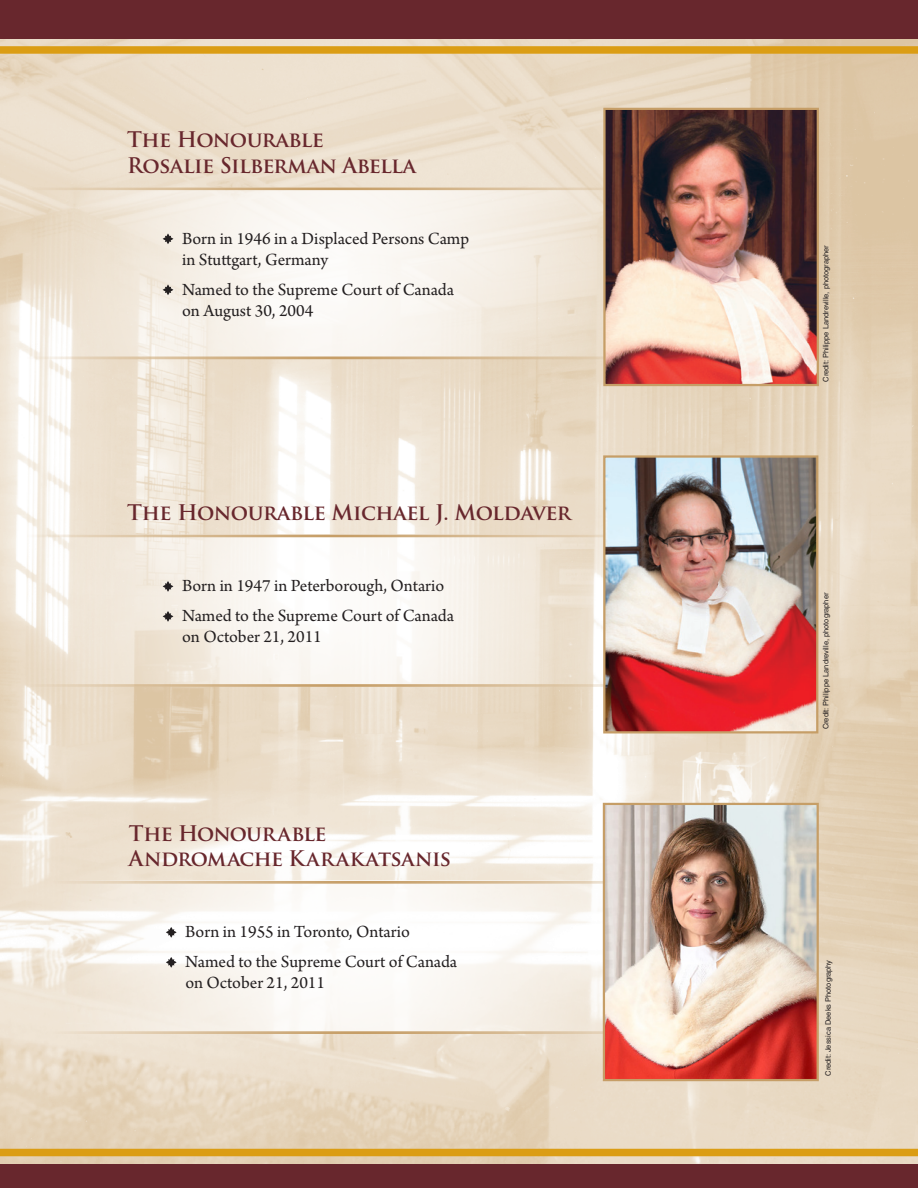
<style>
.page{position:relative;width:918px;height:1188px;background:#fff}
.page>*{position:absolute;margin:0;border:0;box-sizing:border-box;transform-origin:0 0}
.Sub_Title{font:700 21px/25.5px "Trajan Pro";letter-spacing:-.02em;color:#68272d}
.Body{font:18px/21px "Arno Pro";color:#231f20}
.Body-2{font:7.5px "Helvetica LT Std";color:#231f20}
</style>
<div class="page">
<img style="left:0;top:39px;width:918px;height:1125px">
<div style="left:0;top:0;width:918px;height:39px;background:#68272d"></div>
<div style="left:0;top:1164px;width:918px;height:24px;background:#68272d"></div>
<div style="left:0;top:46px;width:918px;height:8px;background:#db9d14"></div>
<div style="left:0;top:1149px;width:918px;height:7px;background:#db9d14"></div>
<svg style="left:53px;top:884px;width:550px;height:147px"></svg>
<hr style="left:53px;top:881px;width:615px;height:3px;background:#c69e67">
<hr style="left:53px;top:1031px;width:615px;height:3px;background:#c69e67">
<svg style="left:166px;top:927px;width:11px;height:11px"></svg>
<svg style="left:166px;top:957px;width:11px;height:11px"></svg>
<svg style="left:27px;top:537px;width:576px;height:147px"></svg>
<hr style="left:27px;top:535px;width:615px;height:2px;background:#c69e67">
<hr style="left:27px;top:684px;width:615px;height:3px;background:#c69e67">
<svg style="left:163px;top:581px;width:10px;height:11px"></svg>
<svg style="left:163px;top:611px;width:10px;height:11px"></svg>
<svg style="left:27px;top:190px;width:576px;height:167px"></svg>
<hr style="left:27px;top:187px;width:615px;height:3px;background:#c69e67">
<hr style="left:27px;top:357px;width:615px;height:2px;background:#c69e67">
<svg style="left:163px;top:233px;width:10px;height:11px"></svg>
<svg style="left:163px;top:284px;width:10px;height:11px"></svg>
<img style="left:606px;top:111px;width:210px;height:272px">
<div style="left:603px;top:108px;width:216px;height:278px;border:2px solid #c69e67"></div>
<img style="left:606px;top:458px;width:209px;height:272px">
<div style="left:603px;top:455px;width:215px;height:278px;border:2px solid #c69e67"></div>
<img style="left:606px;top:806px;width:210px;height:272px">
<div style="left:603px;top:803px;width:216px;height:278px;border:2px solid #c69e67"></div>
<p class="Sub_Title" style="left:127px;top:127px;width:290px">The Honourable<br>Rosalie Silberman Abella</p>
<p class="Body" style="left:182px;top:229px;width:289px">Born in 1946 in a Displaced Persons Camp in Stuttgart, Germany</p>
<p class="Body" style="left:182px;top:280px;width:273px">Named to the Supreme Court of Canada on August 30, 2004</p>
<p class="Sub_Title" style="left:127px;top:500px;width:446px">The Honourable Michael J. Moldaver</p>
<p class="Body" style="left:182px;top:576px;width:264px">Born in 1947 in Peterborough, Ontario</p>
<p class="Body" style="left:182px;top:606px;width:273px">Named to the Supreme Court of Canada on October 21, 2011</p>
<p class="Sub_Title" style="left:129px;top:820px;width:324px">The Honourable<br>Andromache Karakatsanis</p>
<p class="Body" style="left:185px;top:922px;width:226px">Born in 1955 in Toronto, Ontario</p>
<p class="Body" style="left:185px;top:952px;width:273px">Named to the Supreme Court of Canada on October 21, 2011</p>
<p class="Body-2" style="left:822px;top:382px;width:138px;rotate:-90deg">Credit: Philippe Landreville, photographer</p>
<p class="Body-2" style="left:822px;top:729px;width:138px;rotate:-90deg">Credit: Philippe Landreville, photographer</p>
<p class="Body-2" style="left:824px;top:1076px;width:118px;rotate:-90deg">Credit: Jessica Deeks Photography</p>
</div>
